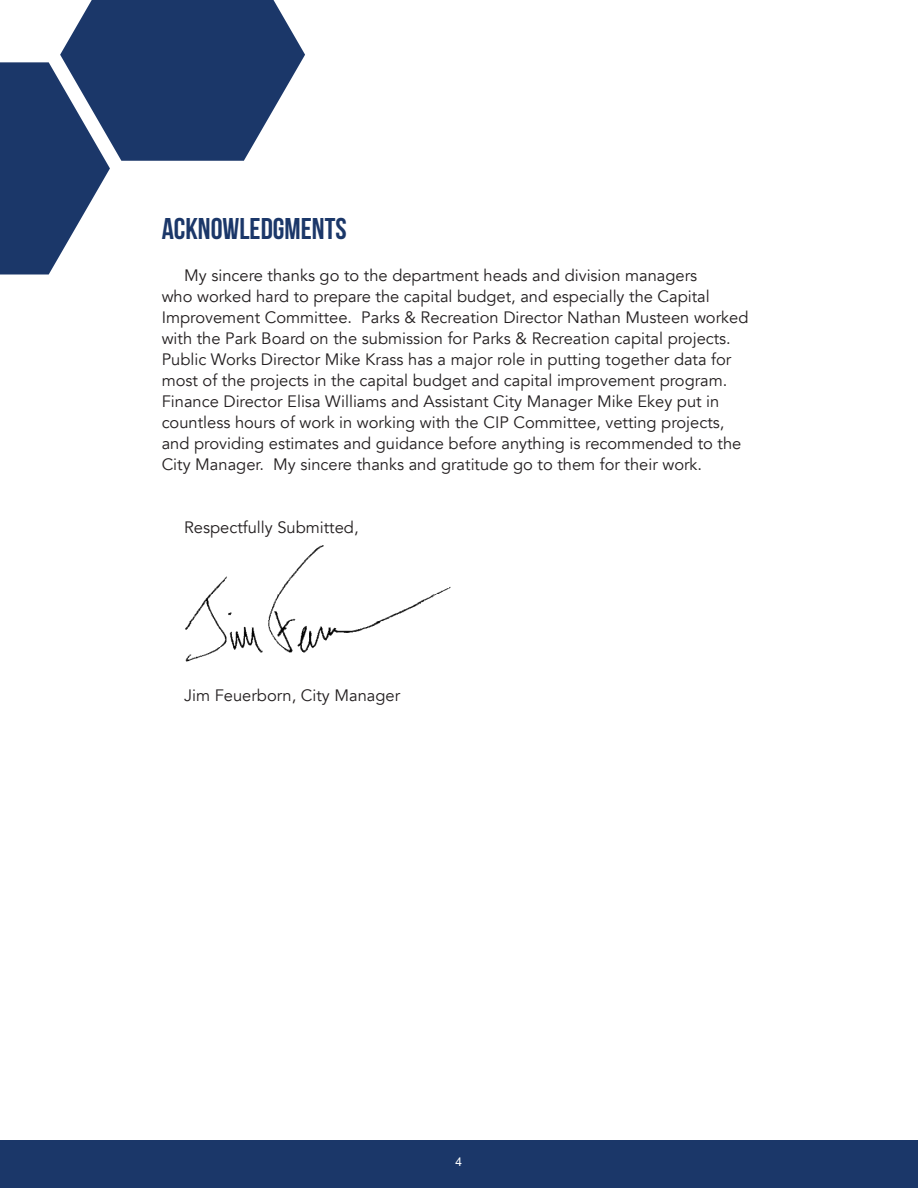
<style>
.page{position:relative;width:918px;height:1188px;background:#fff}
.page>*{position:absolute;margin:0;border:0;box-sizing:border-box;transform-origin:0 0}
.t1{font:30px "Bebas Neue";color:#1b3769}
.t2{font:16.5px/21px "Avenir";color:#231f20}
.t3{font:12px "Arial";color:#fff}
</style>
<div class="page">
<div style="left:0;top:1141px;width:918px;height:47px;background:#1b3769"></div>
<svg style="left:0;top:0;width:305px;height:275px"></svg>
<img style="left:185px;top:545px;width:266px;height:117px">
<p class="t1" style="left:162px;top:212px;width:186px">ACKNOWLEDGMENTS</p>
<p class="t2" style="left:162px;top:265px;width:588px;text-indent:23px">My sincere thanks go to the department heads and division managers<br>who worked hard to prepare the capital budget, and especially the Capital Improvement Committee. Parks &amp; Recreation Director Nathan Musteen worked with the Park Board on the submission for Parks &amp; Recreation capital projects.<br>Public Works Director Mike Krass has a major role in putting together data for most of the projects in the capital budget and capital improvement program.<br>Finance Director Elisa Williams and Assistant City Manager Mike Ekey put in countless hours of work in working with the CIP Committee, vetting projects, and providing estimates and guidance before anything is recommended to the City Manager. My sincere thanks and gratitude go to them for their work.</p>
<p class="t2" style="left:184px;top:517px;width:176px">Respectfully Submitted,</p>
<p class="t2" style="left:184px;top:685px;width:218px">Jim Feuerborn, City Manager</p>
<p class="t3" style="left:456px;top:1154px;width:8px">4</p>
</div>
